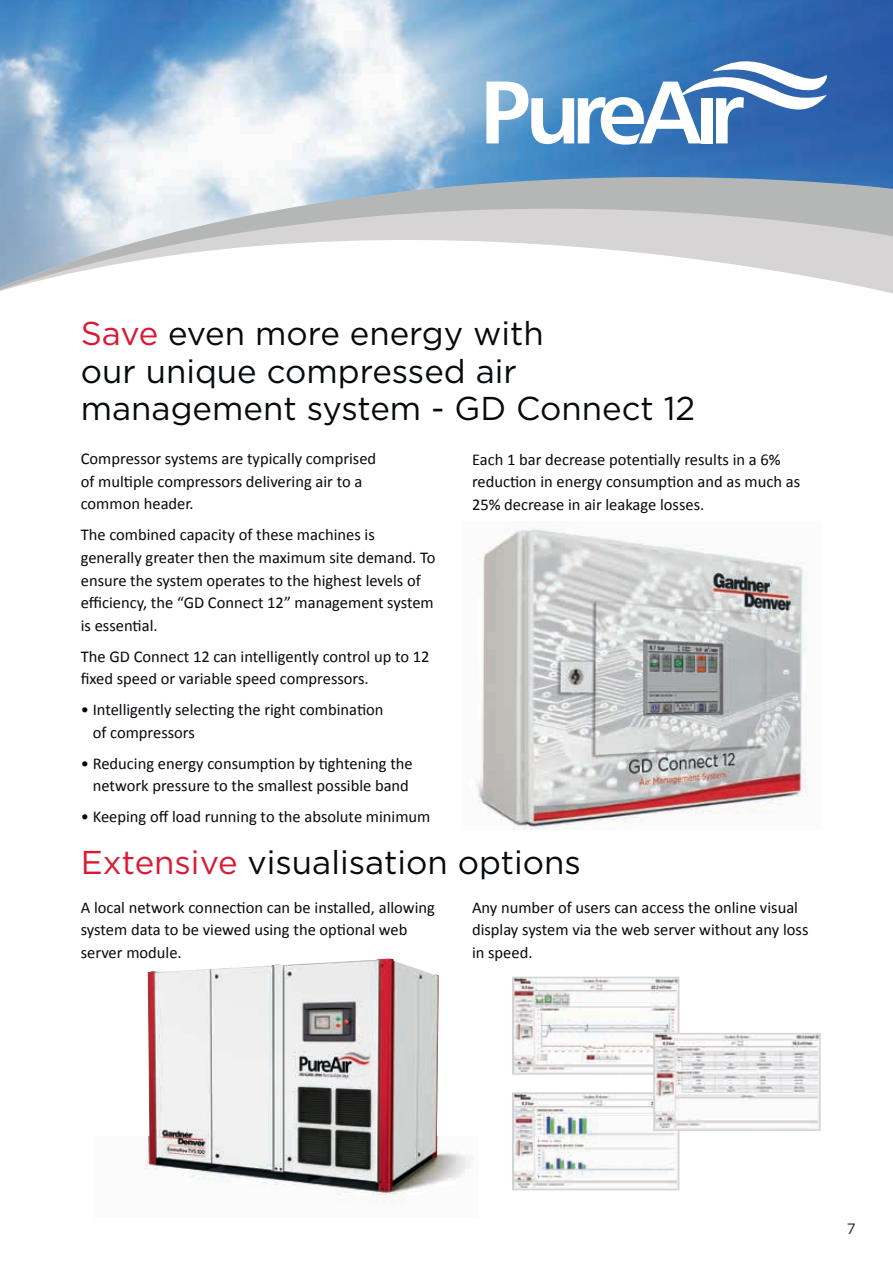
<style>
.page{position:relative;width:893px;height:1263px;background:#fff}
.page>*{position:absolute;margin:0;border:0;box-sizing:border-box;transform-origin:0 0}
.t1{font:33px/37.5px "Gotham";color:#06090d}
.t2{font:16.5px/22.5px "Calibri";color:#06090d}
.t3{font:15px "Gotham";color:#231f20}
.s1{color:#da1a32}
</style>
<div class="page">
<svg style="left:512px;top:976px;width:309px;height:215px"></svg>
<img style="left:144px;top:1136px;width:329px;height:68px">
<img style="left:148px;top:958px;width:291px;height:233px">
<img style="left:477px;top:527px;width:331px;height:302px">
<img style="left:0;top:0;width:893px;height:125px">
<svg style="left:0;top:125px;width:893px;height:169px"></svg>
<svg style="left:486px;top:61px;width:341px;height:84px"></svg>
<h1 class="t1" style="left:81px;top:314px;width:616px"><span class="s1">Save</span> even more energy with<br>our unique compressed air management system - GD Connect 12</h1>
<p class="t2" style="left:81px;top:447px;width:297px">Compressor systems are typically comprised of multiple compressors delivering air to a common header.</p>
<p class="t2" style="left:81px;top:523px;width:356px">The combined capacity of these machines is generally greater then the maximum site demand. To ensure the system operates to the highest levels of efficiency, the “GD Connect 12” management system is essential.</p>
<p class="t2" style="left:81px;top:644px;width:350px">The GD Connect 12 can intelligently control up to 12 fixed speed or variable speed compressors.</p>
<p class="t2" style="left:93px;top:697px;width:292px;text-indent:-12px">• Intelligently selecting the right combination of compressors</p>
<p class="t2" style="left:81px;top:751px;width:333px;text-align:center">• Reducing energy consumption by tightening the network pressure to the smallest possible band</p>
<p class="t2" style="left:81px;top:804px;width:351px">• Keeping off load running to the absolute minimum</p>
<p class="t2" style="left:472px;top:447px;width:330px">Each 1 bar decrease potentially results in a 6% reduction in energy consumption and as much as<br>25% decrease in air leakage losses.</p>
<h1 class="t1" style="left:81px;top:843px;width:502px"><span class="s1">Extensive</span> visualisation options</h1>
<p class="t2" style="left:81px;top:895px;width:356px">A local network connection can be installed, allowing system data to be viewed using the optional web server module.</p>
<p class="t2" style="left:472px;top:895px;width:338px">Any number of users can access the online visual display system via the web server without any loss in speed.</p>
<p class="t3" style="left:847px;top:1219px;width:10px">7</p>
</div>
